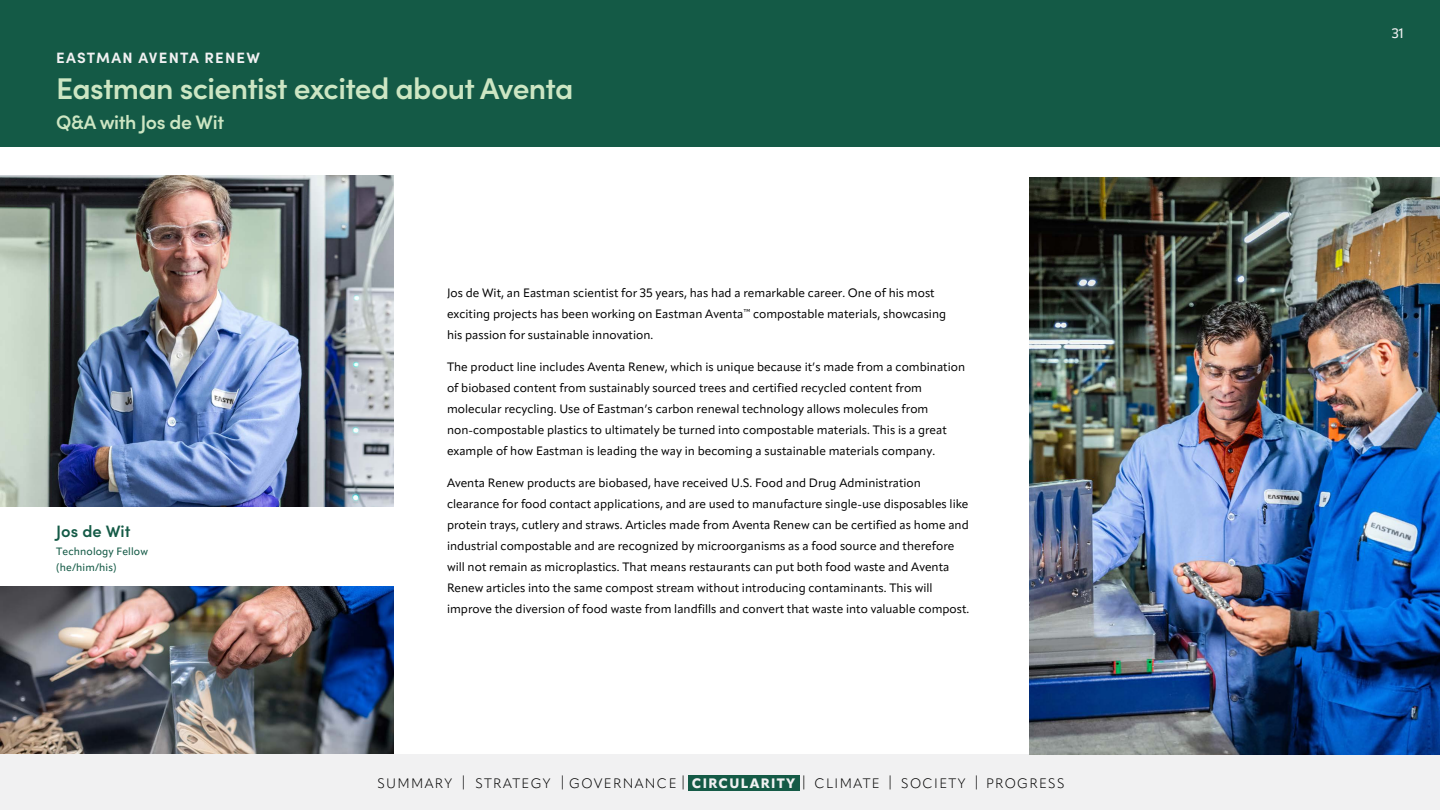
<style>
.page{position:relative;width:1440px;height:810px;background:#fff}
.page>*{position:absolute;margin:0;border:0;box-sizing:border-box;transform-origin:0 0}
.t1{font:600 30px "Sofia Pro";letter-spacing:-.02em;color:#cde6c3}
.t2{font:600 19.5px "Sofia Pro";letter-spacing:-.02em;color:#cde6c3}
.t3{font:600 16.5px "Sofia Pro";color:#145a46}
.t4{font:700 15px "Sofia Pro";letter-spacing:.085em;color:#f1f1f2}
.t5{font:300 13.5px "Apparat";letter-spacing:.1em;color:#000}
.t6{font:500 13.5px "Apparat";color:#f1f1f2}
.t7{font:12px/21px "Apparat";color:#000}
.t8{font:500 10.5px/16.5px "Apparat";letter-spacing:.01em;color:#145a46}
.s1{font-weight:800;color:#f1f1f2}
</style>
<div class="page">
<div style="left:0;top:754px;width:1440px;height:56px;background:#f1f1f2"></div>
<div style="left:688px;top:775px;width:112px;height:15px;background:#145a46"></div>
<img style="left:0;top:586px;width:394px;height:168px">
<div style="left:0;top:0;width:1440px;height:147px;background:#145a46"></div>
<img style="left:0;top:176px;width:394px;height:330px">
<img style="left:1030px;top:177px;width:410px;height:578px">
<p class="t4" style="left:56px;top:47px;width:205px">EASTMAN AVENTA RENEW</p>
<h1 class="t1" style="left:56px;top:66px;width:519px">Eastman scientist excited about Aventa</h1>
<h2 class="t2" style="left:56px;top:108px;width:169px">Q&amp;A with Jos de Wit</h2>
<h3 class="t3" style="left:56px;top:518px;width:76px">Jos de Wit</h3>
<p class="t8" style="left:56px;top:543px;width:93px">Technology Fellow (he/him/his)</p>
<p class="t7" style="left:447px;top:282px;width:501px">Jos de Wit, an Eastman scientist for 35 years, has had a remarkable career. One of his most exciting projects has been working on Eastman Aventa<sup>™</sup> compostable materials, showcasing his passion for sustainable innovation.</p>
<p class="t7" style="left:447px;top:356px;width:520px">The product line includes Aventa Renew, which is unique because it’s made from a combination of biobased content from sustainably sourced trees and certified recycled content from molecular recycling. Use of Eastman’s carbon renewal technology allows molecules from non-compostable plastics to ultimately be turned into compostable materials. This is a great example of how Eastman is leading the way in becoming a sustainable materials company.</p>
<p class="t7" style="left:447px;top:472px;width:524px">Aventa Renew products are biobased, have received U.S. Food and Drug Administration clearance for food contact applications, and are used to manufacture single-use disposables like protein trays, cutlery and straws. Articles made from Aventa Renew can be certified as home and industrial compostable and are recognized by microorganisms as a food source and therefore will not remain as microplastics. That means restaurants can put both food waste and Aventa Renew articles into the same compost stream without introducing contaminants. This will improve the diversion of food waste from landfills and convert that waste into valuable compost.</p>
<p class="t5" style="left:377px;top:775px;width:689px">SUMMARY | STRATEGY | GOVERNANCE | <span class="s1">CIRCULARITY</span> | CLIMATE | SOCIETY | PROGRESS</p>
<p class="t6" style="left:1392px;top:25px;width:14px">31</p>
</div>
